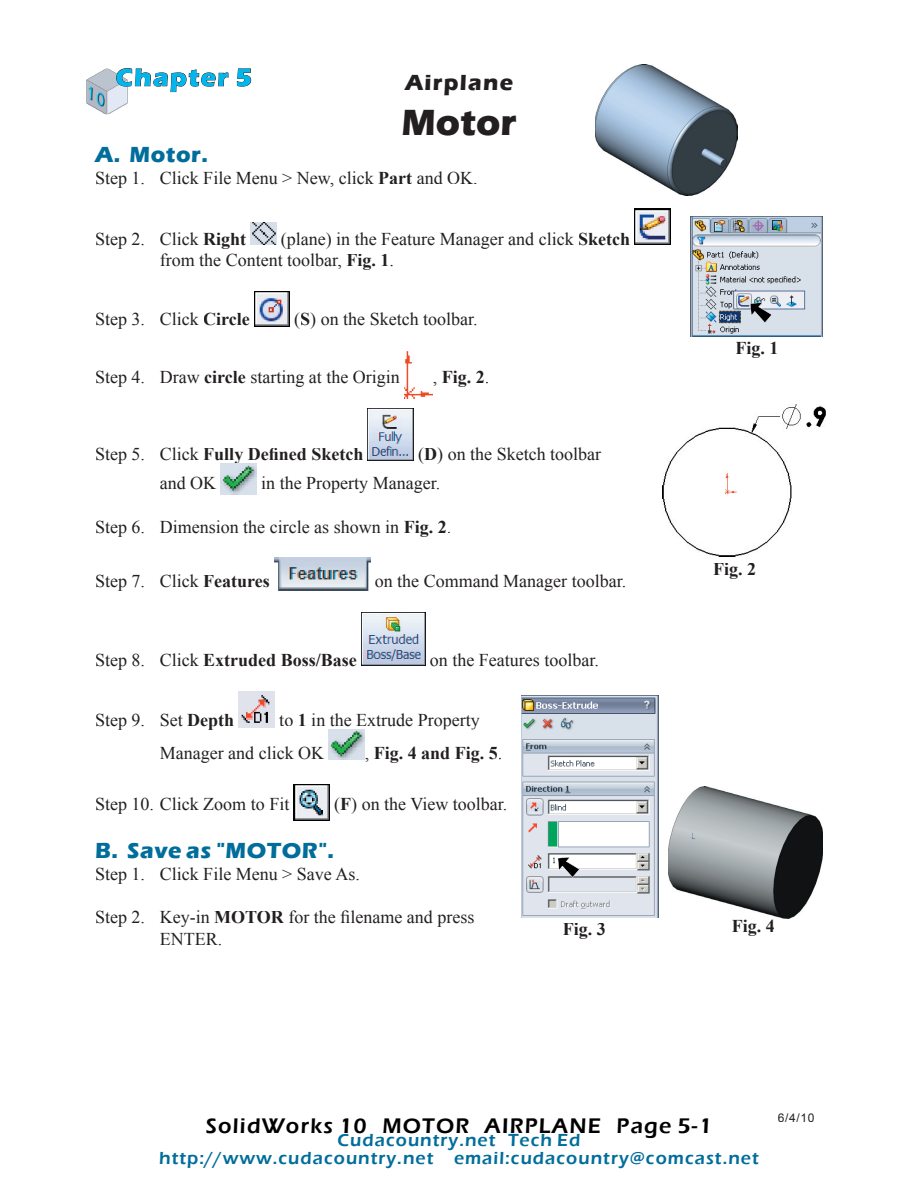
<style>
.page{position:relative;width:918px;height:1188px;background:#fff}
.page>*{position:absolute;margin:0;border:0;box-sizing:border-box;transform-origin:0 0}
.t1{font:700 37.5px "Eras ITC";color:#231f20}
.t2{font:700 25.5px "Eras ITC";letter-spacing:.06em;color:#00b6ed}
.t3{font:700 22.5px "Eras ITC";letter-spacing:.025em;color:#006d9b}
.t4{font:700 22.5px "Eras ITC";letter-spacing:.055em;color:#231f20}
.t5{font:600 21.75px "Eras ITC";letter-spacing:.055em;color:#000}
.t6{font:18px/21.6px "Times New Roman";color:#231f20}
.t7{font:700 18px "Times New Roman";color:#231f20}
.t8{font:600 18px/18px "Eras ITC";letter-spacing:.055em;color:#006d9b;text-align:center}
.t9{font:12px "Arial";color:#231f20}
.s1{font-weight:700}
.s2{font-weight:400}
</style>
<div class="page">
<img style="left:251px;top:222px;width:25px;height:23px">
<img style="left:635px;top:209px;width:36px;height:36px">
<img style="left:254px;top:292px;width:36px;height:35px">
<img style="left:404px;top:351px;width:29px;height:47px">
<img style="left:368px;top:408px;width:46px;height:52px">
<img style="left:221px;top:464px;width:36px;height:30px">
<img style="left:274px;top:558px;width:96px;height:32px">
<img style="left:361px;top:612px;width:64px;height:54px">
<img style="left:239px;top:691px;width:36px;height:36px">
<img style="left:329px;top:729px;width:36px;height:30px">
<img style="left:294px;top:784px;width:36px;height:36px">
<img style="left:86px;top:68px;width:42px;height:46px">
<svg style="left:125px;top:68px;width:126px;height:24px"></svg>
<img style="left:116px;top:68px;width:13px;height:19px">
<img style="left:668px;top:786px;width:155px;height:132px">
<img style="left:663px;top:404px;width:163px;height:152px">
<img style="left:691px;top:217px;width:132px;height:120px">
<svg style="left:750px;top:302px;width:22px;height:21px"></svg>
<img style="left:595px;top:65px;width:142px;height:130px">
<img style="left:522px;top:695px;width:136px;height:223px">
<svg style="left:558px;top:857px;width:22px;height:21px"></svg>
<h2 class="t2" style="left:116px;top:63px;width:138px">Chapter 5</h2>
<p class="t4" style="left:405px;top:70px;width:109px">Airplane</p>
<h1 class="t1" style="left:401px;top:101px;width:117px">Motor</h1>
<p class="t3" style="left:95px;top:142px;width:115px">A. Motor.</p>
<p class="t6" style="left:95px;top:167px;width:384px">Step 1. Click File Menu &gt; New, click <span class="s1">Part</span> and OK.</p>
<p class="t6" style="left:95px;top:228px;width:153px">Step 2. Click <span class="s1">Right</span></p>
<p class="t6" style="left:160px;top:228px;width:472px;text-indent:121px">(plane) in the Feature Manager and click <span class="s1">Sketch </span>from the Content toolbar, <span class="s1">Fig. 1</span>.</p>
<p class="t6" style="left:95px;top:308px;width:156px">Step 3. Click <span class="s1">Circle</span></p>
<p class="t6" style="left:294px;top:308px;width:185px">(<span class="s1">S</span>) on the Sketch toolbar.</p>
<p class="t6" style="left:95px;top:366px;width:306px">Step 4. Draw <span class="s1">circle</span> starting at the Origin</p>
<p class="t7" style="left:433px;top:365px;width:58px"><span class="s2">,</span> Fig. 2<span class="s2">.</span></p>
<p class="t7" style="left:95px;top:442px;width:270px"><span class="s2">Step 5. Click</span> Fully Defined Sketch</p>
<p class="t6" style="left:418px;top:443px;width:184px">(<span class="s1">D</span>) on the Sketch toolbar</p>
<p class="t6" style="left:160px;top:472px;width:58px">and OK</p>
<p class="t6" style="left:261px;top:472px;width:180px">in the Property Manager.</p>
<p class="t6" style="left:95px;top:515px;width:358px">Step 6. Dimension the circle as shown in <span class="s1">Fig. 2</span>.</p>
<p class="t6" style="left:95px;top:570px;width:176px">Step 7. Click <span class="s1">Features</span></p>
<p class="t6" style="left:375px;top:570px;width:253px">on the Command Manager toolbar.</p>
<p class="t7" style="left:95px;top:647px;width:263px"><span class="s2">Step 8. Click</span> Extruded Boss/Base</p>
<p class="t6" style="left:430px;top:649px;width:170px">on the Features toolbar.</p>
<p class="t6" style="left:160px;top:702px;width:321px;line-height:33.6px;text-indent:120px">to <span class="s1">1</span> in the Extrude Property<br>Manager and click OK</p>
<p class="t6" style="left:95px;top:708px;width:141px">Step 9. Set <span class="s1">Depth</span></p>
<p class="t7" style="left:365px;top:741px;width:139px"><span class="s2">,</span> Fig. 4 and Fig. 5<span class="s2">.</span></p>
<p class="t6" style="left:95px;top:793px;width:196px">Step 10. Click Zoom to Fit</p>
<p class="t6" style="left:334px;top:793px;width:175px">(<span class="s1">F</span>) on the View toolbar.</p>
<p class="t3" style="left:95px;top:838px;width:241px">B. Save as "MOTOR".</p>
<p class="t6" style="left:95px;top:863px;width:266px">Step 1. Click File Menu &gt; Save As.</p>
<p class="t6" style="left:160px;top:906px;width:316px;text-indent:-65px">Step 2. Key-in <span class="s1">MOTOR</span> for the filename and press<br>ENTER.</p>
<p class="t7" style="left:563px;top:917px;width:45px">Fig. 3</p>
<p class="t7" style="left:736px;top:335px;width:45px">Fig. 1</p>
<p class="t7" style="left:713px;top:557px;width:45px">Fig. 2</p>
<p class="t7" style="left:732px;top:914px;width:45px">Fig. 4</p>
<p class="t5" style="left:206px;top:1114px;width:508px">SolidWorks 10 MOTOR AIRPLANE Page 5-1</p>
<p class="t8" style="left:159px;top:1131px;width:601px">Cudacountry.net Tech Ed<br>http://www.cudacountry.net email:cudacountry@comcast.net</p>
<p class="t9" style="left:778px;top:1110px;width:38px">6/4/10</p>
</div>
